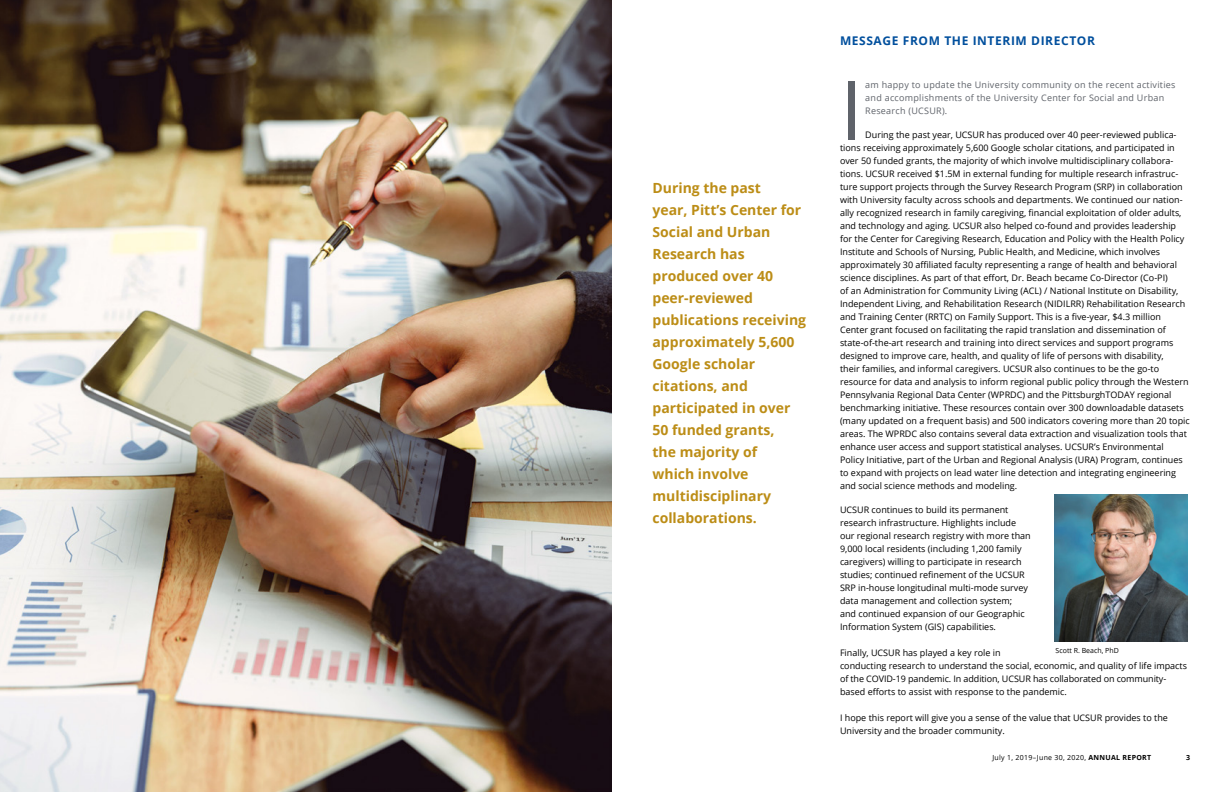
<style>
.page{position:relative;width:1224px;height:792px;background:#fff}
.page>*{position:absolute;margin:0;border:0;box-sizing:border-box;transform-origin:0 0}
.t1{font:81.8px "Open Sans";color:#5f636a}
.t2{font:700 14px/22px "Open Sans";color:#bc8d16}
.t3{font:700 12px "Open Sans";letter-spacing:.05em;color:#004f9d}
.t4{font:9px/13px "Open Sans";color:#000}
.t5{font:9px/13px "Open Sans";letter-spacing:.03em;color:#5f636a}
.t6{font:7px "Open Sans";letter-spacing:.04em;color:#000}
.t7{font:7px "Open Sans";color:#000}
.t8{font:700 7px "Open Sans";color:#000}
.s1{font-weight:700}
</style>
<div class="page">
<img style="left:1054px;top:494px;width:133px;height:148px">
<img style="left:0;top:0;width:612px;height:792px">
<p class="t2" style="left:652px;top:176px;width:155px">During the past<br>year, Pitt’s Center for<br>Social and Urban<br>Research has produced over 40 peer-reviewed publications receiving approximately 5,600<br>Google scholar citations, and participated in over<br>50 funded grants,<br>the majority of<br>which involve multidisciplinary collaborations.</p>
<h3 class="t3" style="left:840px;top:32px;width:257px">MESSAGE FROM THE INTERIM DIRECTOR</h3>
<h1 class="t1" style="left:840px;top:54px;width:24px">I</h1>
<p class="t5" style="left:865px;top:78px;width:312px">am happy to update the University community on the recent activities and accomplishments of the University Center for Social and Urban<br>Research (UCSUR).</p>
<p class="t4" style="left:840px;top:128px;width:351px;text-indent:25px">During the past year, UCSUR has produced over 40 peer-reviewed publica&shy;tions receiving approximately 5,600 Google scholar citations, and participated in over 50 funded grants, the majority of which involve multidisciplinary collabora&shy;tions. UCSUR received $1.5M in external funding for multiple research infrastruc&shy;ture support projects through the Survey Research Program (SRP) in collaboration with University faculty across schools and departments. We continued our nation&shy;ally recognized research in family caregiving, financial exploitation of older adults, and technology and aging. UCSUR also helped co-found and provides leadership for the Center for Caregiving Research, Education and Policy with the Health Policy Institute and Schools of Nursing, Public Health, and Medicine, which involves approximately 30 affiliated faculty representing a range of health and behavioral science disciplines. As part of that effort, Dr. Beach became Co-Director (Co-PI)<br>of an Administration for Community Living (ACL) / National Institute on Disability, Independent Living, and Rehabilitation Research (NIDILRR) Rehabilitation Research and Training Center (RRTC) on Family Support. This is a five-year, $4.3 million Center grant focused on facilitating the rapid translation and dissemination of state-of-the-art research and training into direct services and support programs designed to improve care, health, and quality of life of persons with disability,<br>their families, and informal caregivers. UCSUR also continues to be the go-to resource for data and analysis to inform regional public policy through the Western Pennsylvania Regional Data Center (WPRDC) and the PittsburghTODAY regional benchmarking initiative. These resources contain over 300 downloadable datasets (many updated on a frequent basis) and 500 indicators covering more than 20 topic areas. The WPRDC also contains several data extraction and visualization tools that enhance user access and support statistical analyses. UCSUR’s Environmental Policy Initiative, part of the Urban and Regional Analysis (URA) Program, continues to expand with projects on lead water line detection and integrating engineering and social science methods and modeling.</p>
<p class="t4" style="left:840px;top:503px;width:192px">UCSUR continues to build its permanent research infrastructure. Highlights include our regional research registry with more than 9,000 local residents (including 1,200 family caregivers) willing to participate in research studies; continued refinement of the UCSUR SRP in-house longitudinal multi-mode survey data management and collection system;<br>and continued expansion of our Geographic Information System (GIS) capabilities.</p>
<p class="t4" style="left:840px;top:646px;width:349px">Finally, UCSUR has played a key role in<br>conducting research to understand the social, economic, and quality of life impacts of the COVID-19 pandemic. In addition, UCSUR has collaborated on community&shy;based efforts to assist with response to the pandemic.</p>
<p class="t4" style="left:840px;top:711px;width:329px">I hope this report will give you a sense of the value that UCSUR provides to the<br>University and the broader community.</p>
<p class="t7" style="left:1056px;top:646px;width:65px">Scott R. Beach, PhD</p>
<p class="t6" style="left:992px;top:753px;width:160px">July 1, 2019–June 30, 2020, <span class="s1">ANNUAL REPORT</span></p>
<p class="t8" style="left:1186px;top:753px;width:5px">3</p>
</div>
